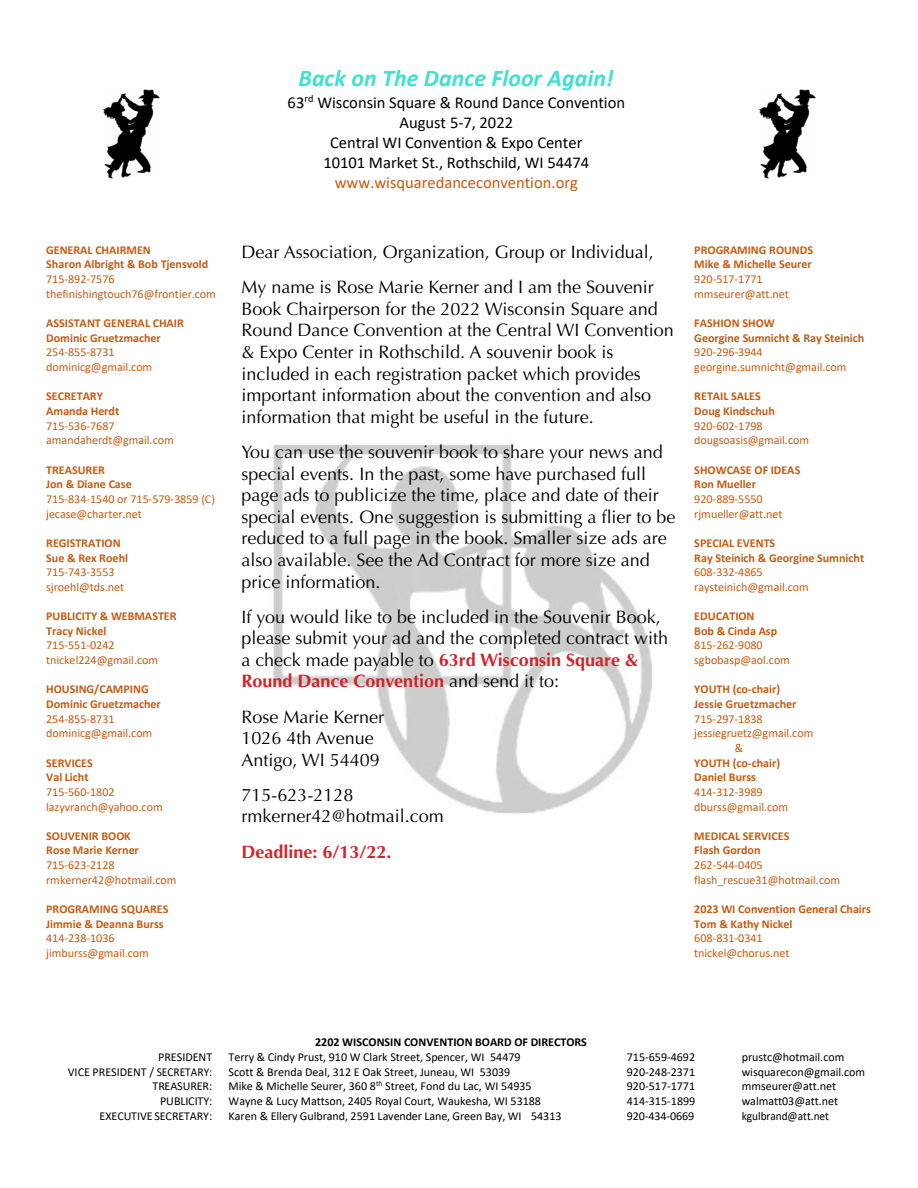
<style>
.page{position:relative;width:918px;height:1188px;background:#fff}
.page>*{position:absolute;margin:0;border:0;box-sizing:border-box;transform-origin:0 0}
.t1{font:italic 700 24px "Calibri";color:#40e0d0}
.t2{font:18px/21.6px "Optima";color:#000}
.t3{font:700 18px "Optima";color:#d2232a}
.t4{font:16.5px/20.1px "Calibri";color:#000;text-align:center}
.t5{font:16.5px "Calibri";color:#c55a11}
.t6{font:12px/14.5px "Calibri";color:#c55a11}
.t7{font:700 12px/14.5px "Calibri";color:#c55a11}
.t8{font:12px "Calibri";color:#000}
.t9{font:700 12px "Calibri";color:#000}
.t10{font:12px "Calibri";color:#000;scale:.94 1}
.s1{font-weight:700;color:#d2232a}
</style>
<div class="page">
<img style="left:273px;top:445px;width:379px;height:369px">
<img style="left:102px;top:89px;width:58px;height:90px">
<img style="left:758px;top:89px;width:58px;height:90px">
<p class="t7" style="left:46px;top:242px;width:164px">GENERAL CHAIRMEN<br>Sharon Albright &amp; Bob Tjensvold</p>
<p class="t6" style="left:46px;top:272px;width:171px">715-892-7576 thefinishingtouch76@frontier.com</p>
<p class="t7" style="left:46px;top:316px;width:139px">ASSISTANT GENERAL CHAIR<br>Dominic Gruetzmacher</p>
<p class="t6" style="left:46px;top:345px;width:108px">254-855-8731 dominicg@gmail.com</p>
<p class="t7" style="left:46px;top:389px;width:75px">SECRETARY<br>Amanda Herdt</p>
<p class="t6" style="left:46px;top:418px;width:129px">715-536-7687 amandaherdt@gmail.com</p>
<p class="t7" style="left:46px;top:462px;width:87px">TREASURER<br>Jon &amp; Diane Case</p>
<p class="t6" style="left:46px;top:491px;width:170px">715-834-1540 or 715-579-3859 (C) jecase@charter.net</p>
<p class="t7" style="left:46px;top:536px;width:83px">REGISTRATION<br>Sue &amp; Rex Roehl</p>
<p class="t6" style="left:46px;top:564px;width:80px">715-743-3553 sjroehl@tds.net</p>
<p class="t7" style="left:46px;top:609px;width:132px">PUBLICITY &amp; WEBMASTER<br>Tracy Nickel</p>
<p class="t6" style="left:46px;top:638px;width:113px">715-551-0242 tnickel224@gmail.com</p>
<p class="t7" style="left:46px;top:682px;width:116px">HOUSING/CAMPING<br>Dominic Gruetzmacher</p>
<p class="t6" style="left:46px;top:711px;width:108px">254-855-8731 dominicg@gmail.com</p>
<p class="t7" style="left:46px;top:755px;width:48px">SERVICES<br>Val Licht</p>
<p class="t6" style="left:46px;top:784px;width:118px">715-560-1802 lazyvranch@yahoo.com</p>
<p class="t7" style="left:46px;top:828px;width:94px">SOUVENIR BOOK<br>Rose Marie Kerner</p>
<p class="t6" style="left:46px;top:858px;width:132px">715-623-2128 rmkerner42@hotmail.com</p>
<p class="t7" style="left:46px;top:902px;width:124px">PROGRAMING SQUARES<br>Jimmie &amp; Deanna Burss</p>
<p class="t6" style="left:46px;top:931px;width:104px">414-238-1036 jimburss@gmail.com</p>
<h1 class="t1" style="left:299px;top:61px;width:317px">Back on The Dance Floor Again!</h1>
<p class="t4" style="left:288px;top:92px;width:339px">63<sup>rd</sup> Wisconsin Square &amp; Round Dance Convention August 5-7, 2022<br>Central WI Convention &amp; Expo Center<br>10101 Market St., Rothschild, WI 54474</p>
<p class="t5" style="left:335px;top:171px;width:245px">www.wisquaredanceconvention.org</p>
<p class="t2" style="left:242px;top:235px;width:414px;line-height:35.1px">Dear Association, Organization, Group or Individual,<br>My name is Rose Marie Kerner and I am the Souvenir</p>
<p class="t2" style="left:242px;top:298px;width:434px">Book Chairperson for the 2022 Wisconsin Square and Round Dance Convention at the Central WI Convention &amp; Expo Center in Rothschild. A souvenir book is included in each registration packet which provides important information about the convention and also information that might be useful in the future.</p>
<p class="t2" style="left:242px;top:441px;width:435px">You can use the souvenir book to share your news and special events. In the past, some have purchased full page ads to publicize the time, place and date of their special events. One suggestion is submitting a flier to be reduced to a full page in the book. Smaller size ads are also available. See the Ad Contract for more size and price information.</p>
<p class="t2" style="left:242px;top:606px;width:428px">If you would like to be included in the Souvenir Book, please submit your ad and the completed contract with a check made payable to <span class="s1">63rd Wisconsin Square &amp; Round Dance Convention</span> and send it to:</p>
<p class="t2" style="left:242px;top:706px;width:144px">Rose Marie Kerner<br>1026 4th Avenue<br>Antigo, WI 54409</p>
<p class="t2" style="left:242px;top:784px;width:204px">715-623-2128 rmkerner42@hotmail.com</p>
<p class="t3" style="left:242px;top:841px;width:152px">Deadline: 6/13/22.</p>
<p class="t7" style="left:694px;top:242px;width:120px">PROGRAMING ROUNDS<br>Mike &amp; Michelle Seurer</p>
<p class="t6" style="left:694px;top:272px;width:96px">920-517-1771 mmseurer@att.net</p>
<p class="t7" style="left:694px;top:316px;width:171px">FASHION SHOW<br>Georgine Sumnicht &amp; Ray Steinich</p>
<p class="t6" style="left:694px;top:345px;width:154px">920-296-3944 georgine.sumnicht@gmail.com</p>
<p class="t7" style="left:694px;top:389px;width:82px">RETAIL SALES<br>Doug Kindschuh</p>
<p class="t6" style="left:694px;top:418px;width:116px">920-602-1798 dougsoasis@gmail.com</p>
<p class="t7" style="left:694px;top:462px;width:108px">SHOWCASE OF IDEAS<br>Ron Mueller</p>
<p class="t6" style="left:694px;top:491px;width:90px">920-889-5550 rjmueller@att.net</p>
<p class="t7" style="left:694px;top:536px;width:171px">SPECIAL EVENTS<br>Ray Steinich &amp; Georgine Sumnicht</p>
<p class="t6" style="left:694px;top:564px;width:116px">608-332-4865 raysteinich@gmail.com</p>
<p class="t7" style="left:694px;top:609px;width:84px">EDUCATION<br>Bob &amp; Cinda Asp</p>
<p class="t6" style="left:694px;top:638px;width:97px">815-262-9080 sgbobasp@aol.com</p>
<p class="t7" style="left:694px;top:682px;width:104px">YOUTH (co-chair)<br>Jessie Gruetzmacher</p>
<p class="t6" style="left:694px;top:711px;width:70px">715-297-1838</p>
<p class="t6" style="left:694px;top:726px;width:121px">jessiegruetz@gmail.com</p>
<p class="t6" style="left:735px;top:740px;width:10px">&amp;</p>
<p class="t7" style="left:694px;top:755px;width:87px">YOUTH (co-chair)<br>Daniel Burss</p>
<p class="t6" style="left:694px;top:784px;width:95px">414-312-3989 dburss@gmail.com</p>
<p class="t7" style="left:694px;top:828px;width:97px">MEDICAL SERVICES<br>Flash Gordon</p>
<p class="t6" style="left:694px;top:858px;width:147px">262-544-0405 flash_rescue31@hotmail.com</p>
<p class="t7" style="left:694px;top:902px;width:178px">2023 WI Convention General Chairs<br>Tom &amp; Kathy Nickel</p>
<p class="t6" style="left:694px;top:931px;width:97px">608-831-0341 tnickel@chorus.net</p>
<p class="t9" style="left:315px;top:1034px;width:273px">2202 WISCONSIN CONVENTION BOARD OF DIRECTORS</p>
<p class="t8" style="left:158px;top:1048px;width:56px">PRESIDENT</p>
<p class="t8" style="left:229px;top:1048px;width:294px">Terry &amp; Cindy Prust, 910 W Clark Street, Spencer, WI 54479</p>
<p class="t8" style="left:627px;top:1048px;width:70px">715-659-4692</p>
<p class="t8" style="left:742px;top:1048px;width:104px">prustc@hotmail.com</p>
<p class="t8" style="left:68px;top:1063px;width:146px">VICE PRESIDENT / SECRETARY:</p>
<p class="t8" style="left:229px;top:1063px;width:283px">Scott &amp; Brenda Deal, 312 E Oak Street, Juneau, WI 53039</p>
<p class="t8" style="left:627px;top:1063px;width:70px">920-248-2371</p>
<p class="t8" style="left:742px;top:1063px;width:125px">wisquarecon@gmail.com</p>
<p class="t8" style="left:152px;top:1078px;width:61px">TREASURER:</p>
<p class="t8" style="left:229px;top:1078px;width:305px">Mike &amp; Michelle Seurer, 360 8<sup>th</sup> Street, Fond du Lac, WI 54935</p>
<p class="t8" style="left:627px;top:1078px;width:70px">920-517-1771</p>
<p class="t8" style="left:742px;top:1078px;width:96px">mmseurer@att.net</p>
<p class="t8" style="left:160px;top:1093px;width:54px">PUBLICITY:</p>
<p class="t8" style="left:229px;top:1093px;width:314px">Wayne &amp; Lucy Mattson, 2405 Royal Court, Waukesha, WI 53188</p>
<p class="t8" style="left:627px;top:1093px;width:70px">414-315-1899</p>
<p class="t8" style="left:742px;top:1093px;width:98px">walmatt03@att.net</p>
<p class="t8" style="left:100px;top:1107px;width:114px">EXECUTIVE SECRETARY:</p>
<p class="t8" style="left:229px;top:1107px;width:335px">Karen &amp; Ellery Gulbrand, 2591 Lavender Lane, Green Bay, WI 54313</p>
<p class="t8" style="left:627px;top:1107px;width:69px">920-434-0669</p>
<p class="t10" style="left:742px;top:1107px;width:94px">kgulbrand@att.net</p>
</div>
